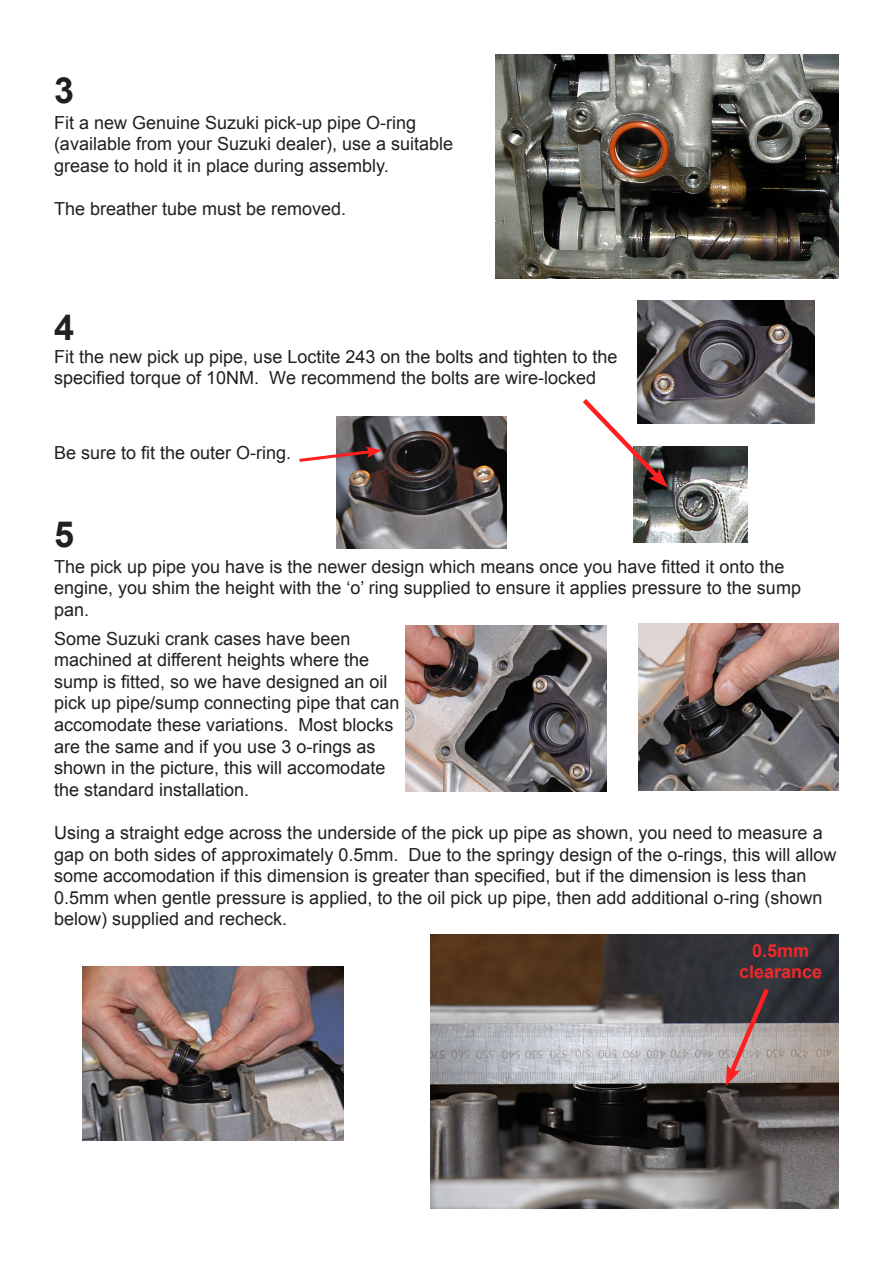
<style>
.page{position:relative;width:893px;height:1263px;background:#fff}
.page>*{position:absolute;margin:0;border:0;box-sizing:border-box;transform-origin:0 0}
.t1{font:700 36px "Arial";color:#231f20}
.t2{font:18px/21.6px "Arial";color:#231f20}
.t3{font:700 18px/21.6px "Arial";color:#ee292c;text-align:center}
</style>
<div class="page">
<img style="left:495px;top:54px;width:344px;height:225px">
<img style="left:405px;top:625px;width:202px;height:166px">
<img style="left:634px;top:446px;width:113px;height:96px">
<svg style="left:583px;top:394px;width:85px;height:93px"></svg>
<img style="left:431px;top:934px;width:408px;height:275px">
<svg style="left:725px;top:984px;width:48px;height:102px;background:#896f71"></svg>
<img style="left:638px;top:624px;width:201px;height:167px">
<img style="left:82px;top:966px;width:262px;height:174px">
<img style="left:336px;top:416px;width:170px;height:133px">
<svg style="left:299px;top:446px;width:83px;height:18px"></svg>
<img style="left:638px;top:300px;width:176px;height:124px">
<p class="t1" style="left:54px;top:66px;width:22px">3</p>
<p class="t2" style="left:54px;top:112px;width:364px">Fit a new Genuine Suzuki pick-up pipe O-ring</p>
<p class="t2" style="left:54px;top:133px;width:401px">(available from your Suzuki dealer), use a suitable grease to hold it in place during assembly.</p>
<p class="t2" style="left:54px;top:198px;width:294px">The breather tube must be removed.</p>
<p class="t1" style="left:54px;top:304px;width:22px">4</p>
<p class="t2" style="left:54px;top:346px;width:565px">Fit the new pick up pipe, use Loctite 243 on the bolts and tighten to the specified torque of 10NM. We recommend the bolts are wire-locked</p>
<p class="t2" style="left:54px;top:442px;width:239px">Be sure to fit the outer O-ring.</p>
<p class="t1" style="left:54px;top:510px;width:22px">5</p>
<p class="t2" style="left:54px;top:556px;width:748px">The pick up pipe you have is the newer design which means once you have fitted it onto the engine, you shim the height with the ‘o’ ring supplied to ensure it applies pressure to the sump pan.</p>
<p class="t2" style="left:54px;top:628px;width:347px">Some Suzuki crank cases have been machined at different heights where the sump is fitted, so we have designed an oil pick up pipe/sump connecting pipe that can accomodate these variations. Most blocks are the same and if you use 3 o-rings as shown in the picture, this will accomodate the standard installation.</p>
<p class="t2" style="left:54px;top:822px;width:784px">Using a straight edge across the underside of the pick up pipe as shown, you need to measure a gap on both sides of approximately 0.5mm. Due to the springy design of the o-rings, this will allow some accomodation if this dimension is greater than specified, but if the dimension is less than 0.5mm when gentle pressure is applied, to the oil pick up pipe, then add additional o-ring (shown below) supplied and recheck.</p>
<p class="t3" style="left:739px;top:940px;width:85px">0.5mm clearance</p>
</div>
